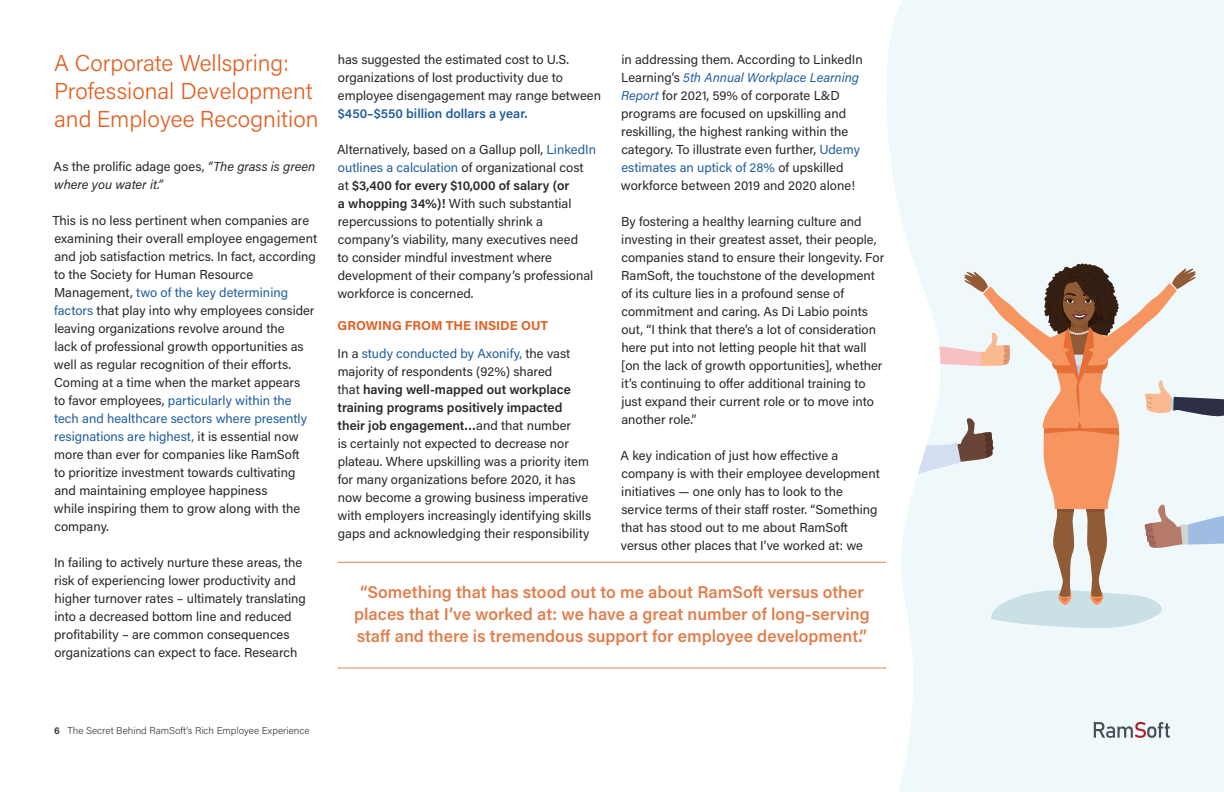
<style>
.page{position:relative;width:1224px;height:792px;background:#fff}
.page>*{position:absolute;margin:0;border:0;box-sizing:border-box;transform-origin:0 0}
.t1{font:300 23px/28px "Acumin Pro";color:#e06225}
.t2{font:600 17px/22px "Acumin Pro";color:#e08050;text-align:center}
.t3{font:13px/18px "Acumin Pro";color:#292829}
.t4{font:13px/28px "Acumin Pro";color:#215e9e}
.t5{font:italic 13px/18px "Acumin Pro";color:#292829}
.t6{font:600 13px "Acumin Pro";color:#215e9e}
.t7{font:300 10px "Acumin Pro";color:#414042}
.s1{font-style:normal}
.s2{color:#215e9e}
.s3{font-weight:600}
.s4{font-weight:700;color:#e06225}
.s5{color:#292829}
.s6{font-style:italic;color:#215e9e}
.s7{font-weight:700}
</style>
<div class="page">
<div style="left:883px;top:0;width:341px;height:792px;background:#eff8fa"></div>
<svg style="left:883px;top:263px;width:341px;height:367px"></svg>
<svg style="left:1094px;top:722px;width:76px;height:16px"></svg>
<hr style="left:338px;top:562px;width:548px;height:1px;background:#e08050">
<hr style="left:338px;top:668px;width:548px;height:1px;background:#e08050">
<h1 class="t1" style="left:54px;top:48px;width:266px">A Corporate Wellspring:<br>Professional Development and Employee Recognition</h1>
<p class="t5" style="left:54px;top:157px;width:263px"><span class="s1">As the prolific adage goes,</span> “The grass is green where you water it.”</p>
<p class="t3" style="left:52px;top:211px;width:266px">This is no less pertinent when companies are examining their overall employee engagement and job satisfaction metrics. In fact, according to the Society for Human Resource Management, <span class="s2">two of the key determining factors</span> that play into why employees consider leaving organizations revolve around the<br>lack of professional growth opportunities as well as regular recognition of their efforts.<br>Coming at a time when the market appears<br>to favor employees, <span class="s2">particularly within the tech and healthcare sectors where presently resignations are highest,</span> it is essential now more than ever for companies like RamSoft<br>to prioritize investment towards cultivating and maintaining employee happiness<br>while inspiring them to grow along with the company.</p>
<p class="t3" style="left:54px;top:553px;width:253px">In failing to actively nurture these areas, the risk of experiencing lower productivity and higher turnover rates – ultimately translating into a decreased bottom line and reduced profitability – are common consequences organizations can expect to face. Research</p>
<p class="t3" style="left:338px;top:50px;width:265px">has suggested the estimated cost to U.S. organizations of lost productivity due to employee disengagement may range between</p>
<p class="t6" style="left:338px;top:104px;width:191px">$450–$550 billion dollars a year.</p>
<p class="t3" style="left:337px;top:140px;width:260px">Alternatively, based on a Gallup poll, <span class="s2">LinkedIn outlines a calculation</span> of organizational cost at <span class="s3">$3,400 for every $10,000 of salary (or<br>a whopping 34%)!</span> With such substantial repercussions to potentially shrink a company’s viability, many executives need<br>to consider mindful investment where development of their company’s professional workforce is concerned.</p>
<p class="t4" style="left:338px;top:311px;width:234px"><span class="s4">GROWING FROM THE INSIDE OUT<br></span><span class="s5">In a</span> study conducted by Axonify, <span class="s5">the vast</span></p>
<p class="t3" style="left:337px;top:362px;width:255px">majority of respondents (92%) shared<br>that <span class="s3">having well-mapped out workplace training programs positively impacted their job engagement…</span>and that number<br>is certainly not expected to decrease nor plateau. Where upskilling was a priority item for many organizations before 2020, it has now become a growing business imperative with employers increasingly identifying skills gaps and acknowledging their responsibility</p>
<p class="t3" style="left:621px;top:50px;width:243px">in addressing them. According to LinkedIn Learning’s <span class="s6">5th Annual Workplace Learning Report</span> for 2021, 59% of corporate L&amp;D programs are focused on upskilling and reskilling, the highest ranking within the category. To illustrate even further, <span class="s2">Udemy estimates an uptick of 28%</span> of upskilled workforce between 2019 and 2020 alone!</p>
<p class="t3" style="left:621px;top:212px;width:265px">By fostering a healthy learning culture and investing in their greatest asset, their people, companies stand to ensure their longevity. For RamSoft, the touchstone of the development of its culture lies in a profound sense of commitment and caring. As Di Labio points out, “I think that there’s a lot of consideration here put into not letting people hit that wall [on the lack of growth opportunities], whether it’s continuing to offer additional training to just expand their current role or to move into another role.”</p>
<p class="t3" style="left:621px;top:446px;width:261px">A key indication of just how effective a company is with their employee development initiatives — one only has to look to the service terms of their staff roster. “Something that has stood out to me about RamSoft versus other places that I’ve worked at: we</p>
<h2 class="t2" style="left:354px;top:581px;width:517px">“Something that has stood out to me about RamSoft versus other places that I’ve worked at: we have a great number of long-serving staff and there is tremendous support for employee development.”</h2>
<p class="t7" style="left:54px;top:723px;width:257px"><span class="s7">6</span> The Secret Behind RamSoft’s Rich Employee Experience</p>
</div>
